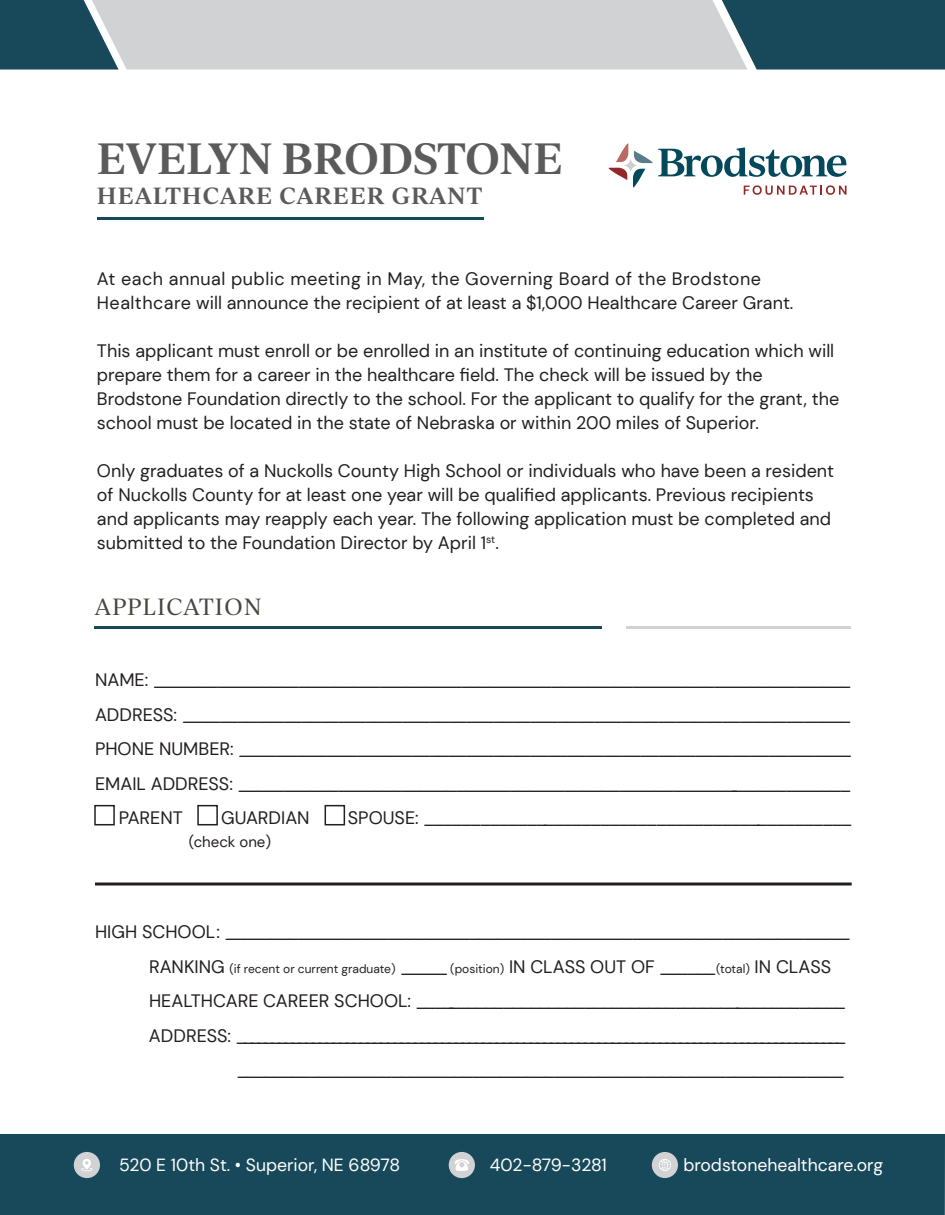
<style>
.page{position:relative;width:945px;height:1215px;background:#fff}
.page>*{position:absolute;margin:0;border:0;box-sizing:border-box;transform-origin:0 0}
.t1{font:600 42px "Ivy Journal";color:#5b5b5b}
.t2{font:600 22.5px "Ivy Journal";letter-spacing:.035em;color:#5b5b5b}
.t3{font:22.5px "Ivy Journal";letter-spacing:.04em;color:#49453f}
.t4{font:18px/24px "DM Sans";color:#231f20}
.t5{font:17.55px "DM Sans";color:#fff}
.t6{font:15px "DM Sans";color:#231f20}
.t7{font:12px "DM Sans";color:#231f20}
.s1{font-size:18px}
</style>
<div class="page">
<svg style="left:0;top:0;width:945px;height:70px;background:#96a6ad"></svg>
<div style="left:0;top:1134px;width:945px;height:81px;background:#18495a"></div>
<div style="left:449px;top:1152px;width:26px;height:26px;background:#d1d2d4;border-radius:50%"></div>
<svg style="left:454px;top:1159px;width:15px;height:12px"></svg>
<div style="left:74px;top:1152px;width:26px;height:26px;background:#d1d2d4;border-radius:50%"></div>
<svg style="left:81px;top:1159px;width:12px;height:12px"></svg>
<div style="left:652px;top:1152px;width:26px;height:26px;background:#d1d2d4;border-radius:50%"></div>
<svg style="left:659px;top:1159px;width:12px;height:12px"></svg>
<hr style="left:97px;top:217px;width:386px;height:3px;background:#18495a">
<hr style="left:95px;top:883px;width:757px;height:3px;background:#231f20">
<div style="left:94px;top:805px;width:21px;height:20px;border:2px solid #231f20"></div>
<div style="left:197px;top:805px;width:21px;height:20px;border:2px solid #231f20"></div>
<div style="left:325px;top:805px;width:20px;height:20px;border:2px solid #231f20"></div>
<hr style="left:95px;top:627px;width:507px;height:2px;background:#18495a">
<hr style="left:626px;top:627px;width:224px;height:2px;background:#d1d2d4">
<svg style="left:608px;top:143px;width:239px;height:52px"></svg>
<h1 class="t1" style="left:97px;top:128px;width:467px">EVELYN BRODSTONE</h1>
<p class="t2" style="left:97px;top:179px;width:387px">HEALTHCARE CAREER GRANT</p>
<p class="t4" style="left:97px;top:267px;width:698px">At each annual public meeting in May, the Governing Board of the Brodstone<br>Healthcare will announce the recipient of at least a $1,000 Healthcare Career Grant.</p>
<p class="t4" style="left:97px;top:339px;width:744px">This applicant must enroll or be enrolled in an institute of continuing education which will prepare them for a career in the healthcare field. The check will be issued by the Brodstone Foundation directly to the school. For the applicant to qualify for the grant, the school must be located in the state of Nebraska or within 200 miles of Superior.</p>
<p class="t4" style="left:97px;top:459px;width:739px">Only graduates of a Nuckolls County High School or individuals who have been a resident of Nuckolls County for at least one year will be qualified applicants. Previous recipients and applicants may reapply each year. The following application must be completed and submitted to the Foundation Director by April 1<sup>st</sup>.</p>
<p class="t3" style="left:94px;top:591px;width:169px">APPLICATION</p>
<p class="t4" style="left:95px;top:668px;width:758px">NAME: _____________________________________________________________________________</p>
<p class="t4" style="left:95px;top:702px;width:758px">ADDRESS: _________________________________________________________________________</p>
<p class="t4" style="left:95px;top:737px;width:759px">PHONE NUMBER: ___________________________________________________________________</p>
<p class="t4" style="left:95px;top:771px;width:758px">EMAIL ADDRESS: ____________________________________________________________________</p>
<p class="t4" style="left:119px;top:806px;width:66px">PARENT</p>
<p class="t4" style="left:221px;top:806px;width:90px">GUARDIAN</p>
<p class="t4" style="left:348px;top:806px;width:506px">SPOUSE: ______________________________________________</p>
<p class="t6" style="left:189px;top:832px;width:84px">(check one)</p>
<p class="t4" style="left:95px;top:920px;width:757px">HIGH SCHOOL : _____________________________________________________________________</p>
<p class="t7" style="left:149px;top:961px;width:684px"><span class="s1">RANKING</span> (if recent or current graduate) <span class="s1">_____</span> (position) <span class="s1">IN CLASS OUT OF ______</span> (total) <span class="s1">IN CLASS</span></p>
<p class="t4" style="left:149px;top:984px;width:699px;line-height:34.5px;text-align:right">HEALTHCARE CAREER SCHOOL: ________________________________________________<br>A D D R E S S : _________________________________________________________________________________________ ___________________________________________________________________</p>
<p class="t5" style="left:119px;top:1154px;width:283px">520 E 10th St. • Superior, NE 68978</p>
<p class="t5" style="left:490px;top:1154px;width:118px">402-879-3281</p>
<p class="t5" style="left:683px;top:1154px;width:201px">brodstonehealthcare.org</p>
</div>
